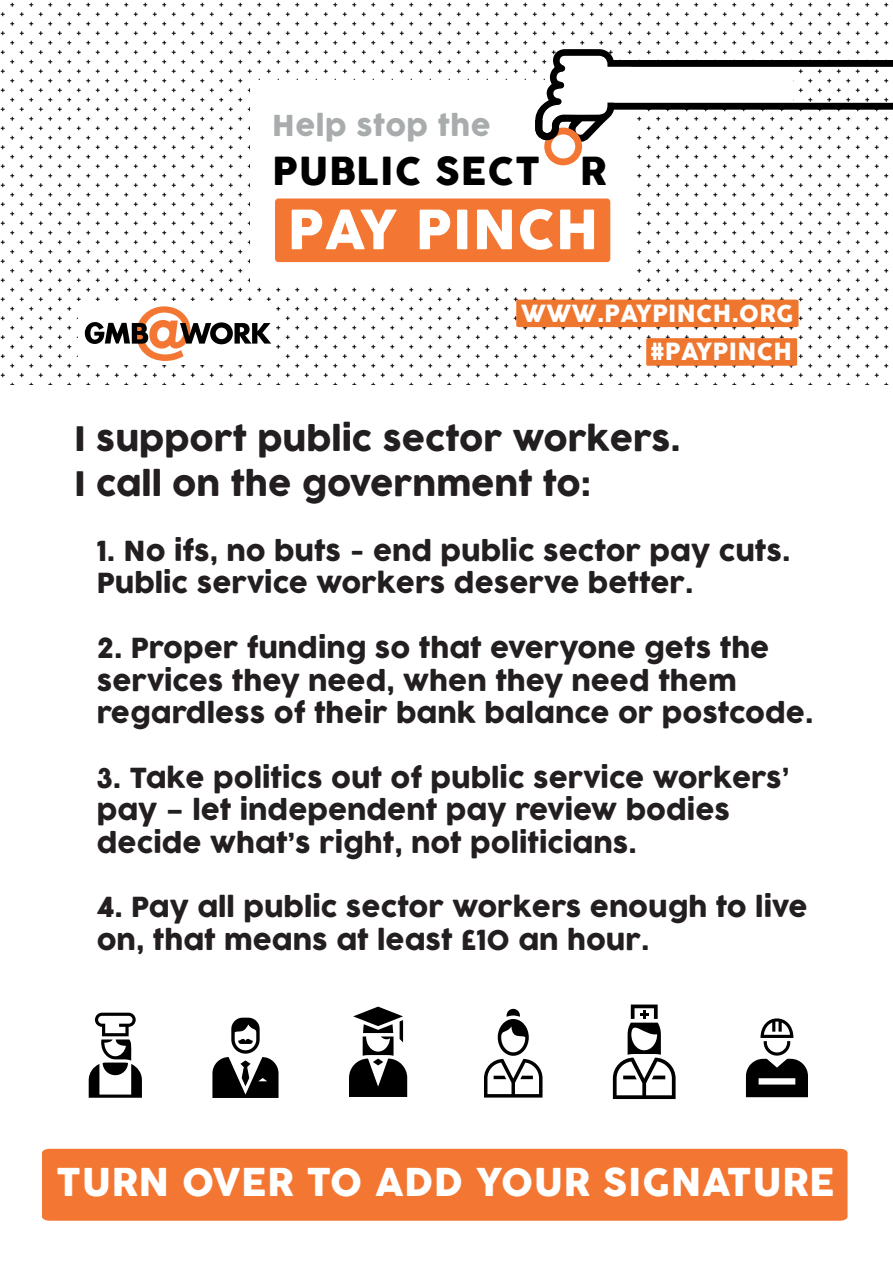
<style>
.page{position:relative;width:893px;height:1263px;background:#fff}
.page>*{position:absolute;margin:0;border:0;box-sizing:border-box;transform-origin:0 0}
.t1{font:53.4px "COCOGOOSE";letter-spacing:.015em;color:#fff}
.t2{font:37.8px "COCOGOOSE";letter-spacing:.025em;color:#000001}
.t3{font:37.5px "COCOGOOSE";letter-spacing:.015em;color:#fff}
.t4{font:33px/45px "COCOGOOSE";color:#231f20}
.t5{font:28.2px "COCOGOOSE";letter-spacing:.015em;color:#a8acac}
.t6{font:27px/32.4px "COCOGOOSE";color:#231f20}
.t7{font:23.1px/38.5px "COCOGOOSE";letter-spacing:.015em;color:#fff;text-align:right}
</style>
<div class="page">
<svg style="left:0;top:2px;width:889px;height:383px"></svg>
<div style="left:79px;top:301px;width:195px;height:63px;background:#fff"></div>
<div style="left:250px;top:80px;width:385px;height:202px;background:#fff"></div>
<div style="left:275px;top:198px;width:335px;height:64px;background:#f37733;border-radius:3px"></div>
<svg style="left:535px;top:49px;width:358px;height:116px"></svg>
<svg style="left:85px;top:306px;width:186px;height:55px"></svg>
<div style="left:42px;top:1149px;width:806px;height:72px;background:#f37733"></div>
<svg style="left:613px;top:1004px;width:63px;height:95px"></svg>
<svg style="left:349px;top:1006px;width:58px;height:91px"></svg>
<svg style="left:484px;top:1009px;width:58px;height:88px"></svg>
<svg style="left:212px;top:1018px;width:66px;height:80px"></svg>
<svg style="left:746px;top:1018px;width:62px;height:79px"></svg>
<svg style="left:89px;top:1013px;width:53px;height:85px"></svg>
<div style="left:516px;top:300px;width:282px;height:27px;background:#ef762f"></div>
<div style="left:646px;top:338px;width:151px;height:28px;background:#ef762f"></div>
<p class="t5" style="left:272px;top:105px;width:220px">Help stop the</p>
<p class="t2" style="left:273px;top:142px;width:335px">PUBLIC SECT R</p>
<p class="t1" style="left:288px;top:190px;width:312px">PAY PINCH</p>
<p class="t7" style="left:521px;top:294px;width:274px">WWW.PAYPINCH.ORG #PAYPINCH</p>
<p class="t4" style="left:74px;top:417px;width:608px">I support public sector workers.<br>I call on the government to:</p>
<p class="t6" style="left:97px;top:535px;width:695px">1. No ifs, no buts - end public sector pay cuts.<br>Public service workers deserve better.</p>
<p class="t6" style="left:97px;top:632px;width:718px">2. Proper funding so that everyone gets the services they need, when they need them regardless of their bank balance or postcode.</p>
<p class="t6" style="left:97px;top:762px;width:694px">3. Take politics out of public service workers’ pay – let independent pay review bodies decide what’s right, not politicians.</p>
<p class="t6" style="left:97px;top:892px;width:712px">4. Pay all public sector workers enough to live on, that means at least £10 an hour.</p>
<p class="t3" style="left:56px;top:1154px;width:780px">TURN OVER TO ADD YOUR SIGNATURE</p>
</div>
